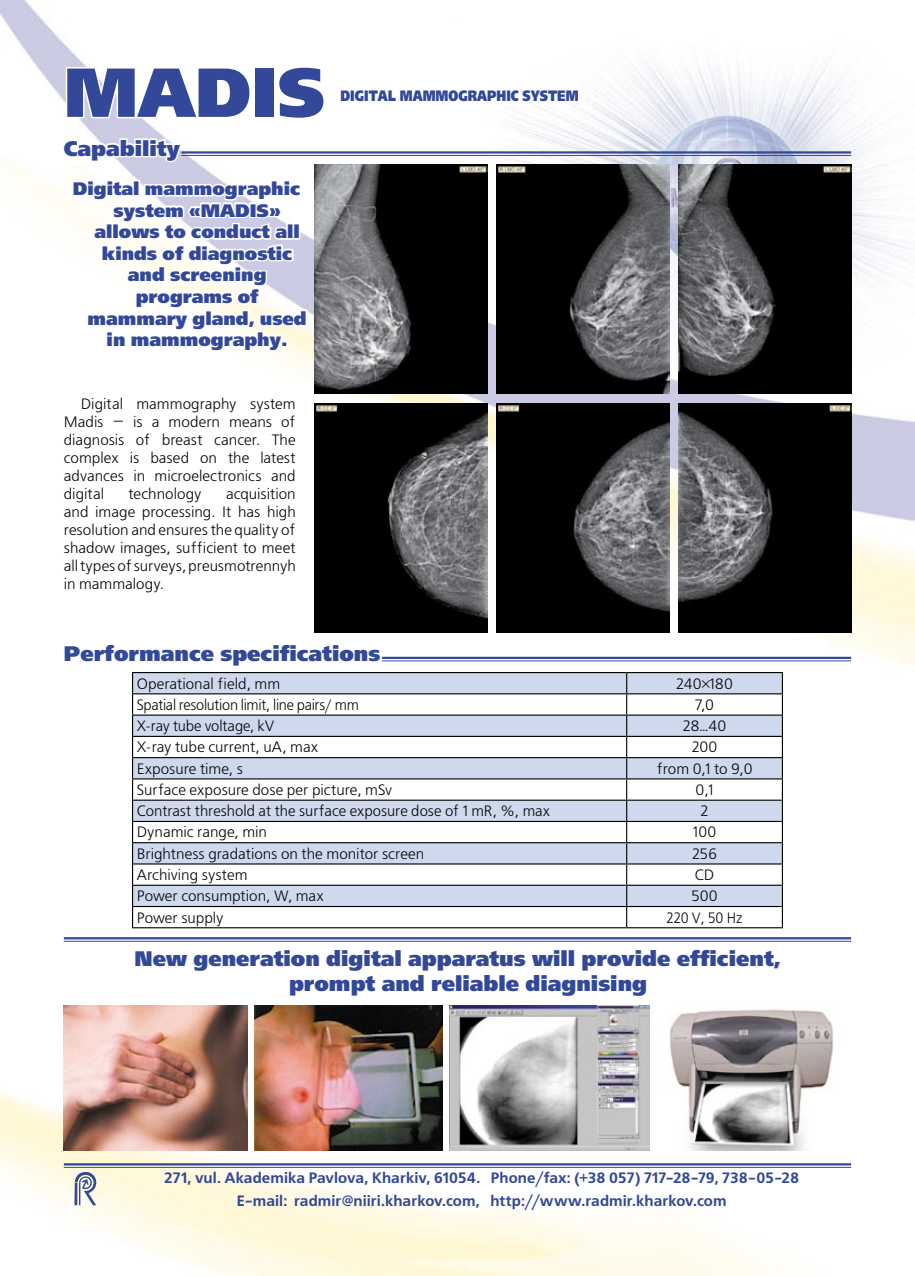
<style>
.page{position:relative;width:915px;height:1276px;background:#fff}
.page>*{position:absolute;margin:0;border:0;box-sizing:border-box;transform-origin:0 0}
.t1{font:69px "Free Set Black C";color:#334898}
.t2{font:21px/25.2px "Free Set Black C";color:#334898}
.t3{font:18px "Free Set Black C";color:#334898}
.t4{font:15px/18px "Free Set C";letter-spacing:-.005em;color:#000;text-align:justify}
.t5{font:700 15px/22.2px "Free Set C";color:#334898;text-align:center}
.t6{font:15px "Free Set C";letter-spacing:-.025em;color:#000;scale:.95 1}
.t7{font:15px "Free Set Black C";color:#334898;scale:.8 1}
.t8{font:15px "Free Set C";letter-spacing:-.005em;color:#000;scale:.9 1}
</style>
<div class="page">
<img style="left:0;top:0;width:914px;height:1276px">
<svg style="left:74px;top:1172px;width:22px;height:33px"></svg>
<hr style="left:64px;top:1163px;width:786px;height:2px;background:#334898">
<hr style="left:64px;top:1167px;width:786px;height:1px;background:#334898">
<svg style="left:64px;top:65px;width:188px;height:55px"></svg>
<svg style="left:276px;top:65px;width:50px;height:56px"></svg>
<svg style="left:338px;top:62px;width:242px;height:68px"></svg>
<img style="left:315px;top:403px;width:172px;height:230px">
<img style="left:315px;top:164px;width:172px;height:230px">
<img style="left:678px;top:403px;width:172px;height:230px">
<img style="left:496px;top:403px;width:173px;height:230px">
<img style="left:496px;top:164px;width:173px;height:230px">
<img style="left:678px;top:164px;width:172px;height:230px">
<hr style="left:181px;top:151px;width:669px;height:3px;background:#334898">
<hr style="left:181px;top:155px;width:669px;height:1px;background:#334898">
<hr style="left:382px;top:657px;width:468px;height:2px;background:#334898">
<hr style="left:382px;top:660px;width:468px;height:1px;background:#334898">
<hr style="left:64px;top:937px;width:786px;height:2px;background:#334898">
<hr style="left:64px;top:941px;width:786px;height:1px;background:#334898">
<svg style="left:383px;top:673px;width:398px;height:233px;fill:#ced9ee"></svg>
<hr style="left:132px;top:672px;width:494px;height:1px;background:#000">
<hr style="left:626px;top:672px;width:156px;height:1px;background:#000">
<hr style="left:132px;top:693px;width:494px;height:1px;background:#000">
<hr style="left:626px;top:693px;width:156px;height:1px;background:#000">
<hr style="left:132px;top:714px;width:494px;height:1px;background:#000">
<hr style="left:626px;top:714px;width:156px;height:1px;background:#000">
<hr style="left:132px;top:736px;width:494px;height:1px;background:#000">
<hr style="left:626px;top:736px;width:156px;height:1px;background:#000">
<hr style="left:132px;top:757px;width:494px;height:1px;background:#000">
<hr style="left:626px;top:757px;width:156px;height:1px;background:#000">
<hr style="left:132px;top:778px;width:494px;height:1px;background:#000">
<hr style="left:626px;top:778px;width:156px;height:1px;background:#000">
<hr style="left:132px;top:799px;width:494px;height:1px;background:#000">
<hr style="left:626px;top:799px;width:156px;height:1px;background:#000">
<hr style="left:132px;top:821px;width:494px;height:1px;background:#000">
<hr style="left:626px;top:821px;width:156px;height:1px;background:#000">
<hr style="left:132px;top:842px;width:494px;height:1px;background:#000">
<hr style="left:626px;top:842px;width:156px;height:1px;background:#000">
<hr style="left:132px;top:863px;width:494px;height:1px;background:#000">
<hr style="left:626px;top:863px;width:156px;height:1px;background:#000">
<hr style="left:132px;top:884px;width:494px;height:2px;background:#000">
<hr style="left:626px;top:884px;width:156px;height:2px;background:#000">
<hr style="left:132px;top:906px;width:494px;height:1px;background:#000">
<svg style="left:62px;top:642px;width:321px;height:285px"></svg>
<hr style="left:626px;top:906px;width:156px;height:1px;background:#000">
<svg style="left:626px;top:673px;width:1px;height:254px"></svg>
<svg style="left:781px;top:673px;width:1px;height:254px"></svg>
<hr style="left:132px;top:927px;width:494px;height:1px;background:#000">
<hr style="left:626px;top:927px;width:156px;height:1px;background:#000">
<img style="left:64px;top:1006px;width:184px;height:144px">
<img style="left:254px;top:1006px;width:189px;height:144px">
<img style="left:649px;top:1006px;width:201px;height:144px">
<img style="left:449px;top:1006px;width:200px;height:144px">
<svg style="left:133px;top:946px;width:651px;height:53px"></svg>
<svg style="left:61px;top:136px;width:248px;height:239px"></svg>
<svg style="left:702px;top:679px;width:7px;height:8px"></svg>
<h1 class="t1" style="left:64px;top:53px;width:263px">MADIS</h1>
<h2 class="t2" style="left:64px;top:136px;width:117px">Capability</h2>
<p class="t3" style="left:73px;top:178px;width:229px">Digital mammographic</p>
<p class="t3" style="left:114px;top:200px;width:168px">system «MADIS»</p>
<p class="t3" style="left:95px;top:221px;width:206px">allows to conduct all</p>
<p class="t3" style="left:102px;top:243px;width:192px">kinds of diagnostic</p>
<p class="t3" style="left:128px;top:265px;width:140px">and screening</p>
<p class="t3" style="left:136px;top:286px;width:124px">programs of</p>
<p class="t3" style="left:87px;top:308px;width:221px">mammary gland, used</p>
<p class="t3" style="left:107px;top:329px;width:182px">in mammography.</p>
<p class="t7" style="left:340px;top:87px;width:299px">DIGITAL MAMMOGRAPHIC SYSTEM</p>
<p class="t4" style="left:64px;top:396px;width:233px;text-indent:17px">Digital mammography system Madis — is a modern means of diagnosis of breast cancer. The complex is based on the latest advances in microelectronics and digital</p>
<p class="t4" style="left:128px;top:486px;width:75px">technology</p>
<p class="t4" style="left:64px;top:486px;width:233px;text-indent:162px">acquisition and image processing. It has high resolution and ensures the quality of shadow images, sufficient to meet all types of surveys, preusmotrennyh in mammalogy.</p>
<h2 class="t2" style="left:64px;top:641px;width:318px">Performance specifications</h2>
<p class="t4" style="left:137px;top:675px;width:145px">Operational field, mm</p>
<p class="t4" style="left:676px;top:675px;width:58px">240 180</p>
<p class="t6" style="left:137px;top:697px;width:235px">Spatial resolution limit, line pairs/ mm</p>
<p class="t4" style="left:694px;top:696px;width:21px">7,0</p>
<p class="t4" style="left:137px;top:717px;width:139px">X-ray tube voltage, kV</p>
<p class="t4" style="left:682px;top:717px;width:45px">28…40</p>
<p class="t4" style="left:137px;top:739px;width:183px">X-ray tube current, uA, max</p>
<p class="t4" style="left:691px;top:739px;width:27px">200</p>
<p class="t4" style="left:137px;top:760px;width:108px">Exposure time, s</p>
<p class="t4" style="left:656px;top:760px;width:97px">from 0,1 to 9,0</p>
<p class="t4" style="left:137px;top:781px;width:257px">Surface exposure dose per picture, mSv</p>
<p class="t4" style="left:695px;top:781px;width:19px">0,1</p>
<p class="t4" style="left:137px;top:803px;width:414px">Contrast threshold at the surface exposure dose of 1 mR, %, max</p>
<p class="t4" style="left:700px;top:803px;width:9px">2</p>
<p class="t4" style="left:137px;top:824px;width:132px">Dynamic range, min</p>
<p class="t4" style="left:692px;top:824px;width:25px">100</p>
<p class="t4" style="left:137px;top:845px;width:289px">Brightness gradations on the monitor screen</p>
<p class="t4" style="left:692px;top:845px;width:26px">256</p>
<p class="t4" style="left:137px;top:866px;width:112px">Archiving system</p>
<p class="t4" style="left:694px;top:866px;width:21px">CD</p>
<p class="t4" style="left:137px;top:888px;width:188px">Power consumption, W, max</p>
<p class="t4" style="left:691px;top:888px;width:28px">500</p>
<p class="t4" style="left:137px;top:909px;width:88px">Power supply</p>
<p class="t8" style="left:666px;top:909px;width:86px">220 V, 50 Hz</p>
<h2 class="t2" style="left:289px;top:946px;width:492px;text-indent:-154px">New generation digital apparatus will provide efficient, prompt and reliable diagnising</h2>
<p class="t5" style="left:164px;top:1167px;width:636px">271, vul. Akademika Pavlova, Kharkiv, 61054. Phone/fax: (+38 057) 717-28-79, 738-05-28<br>E-mail: radmir@niiri.kharkov.com, http://www.radmir.kharkov.com</p>
</div>
